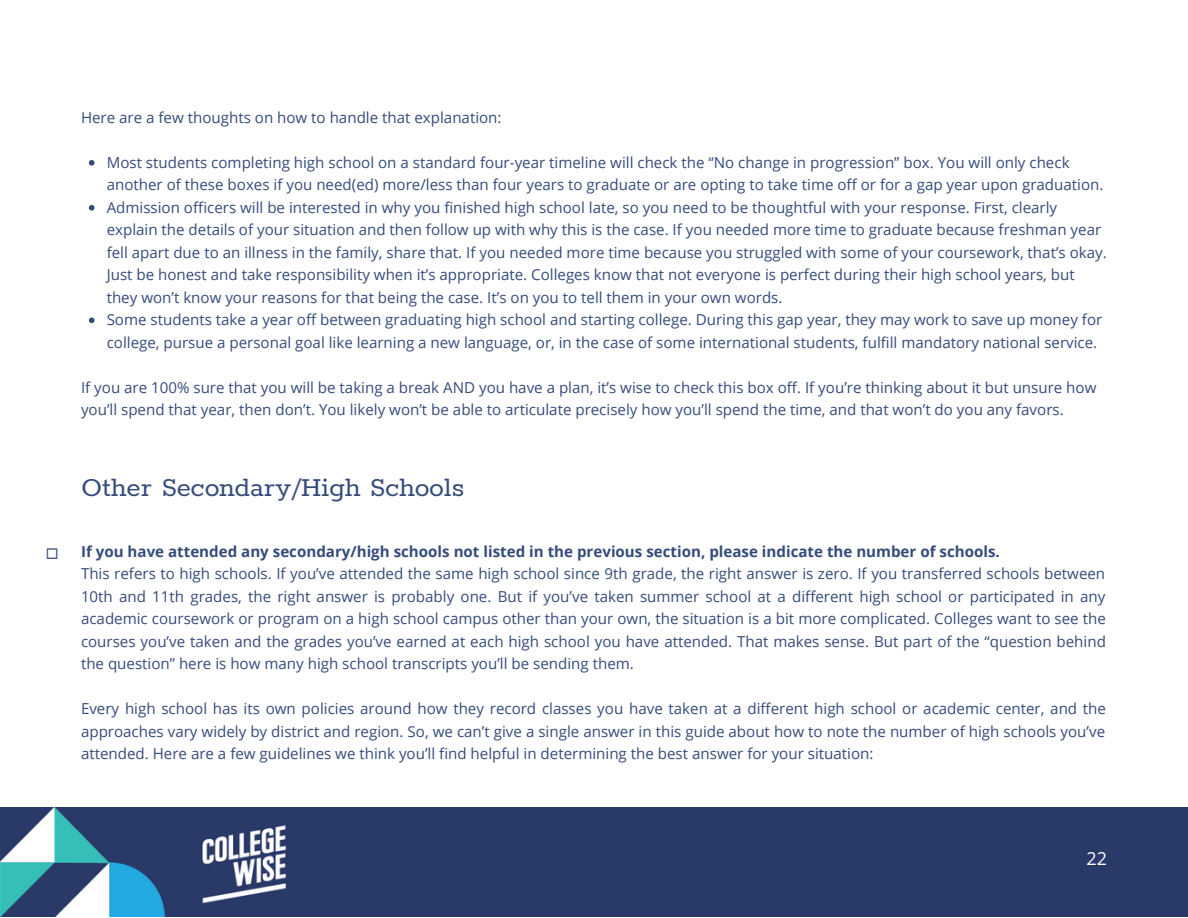
<style>
.page{position:relative;width:1188px;height:918px;background:#fff}
.page>*{position:absolute;margin:0;border:0;box-sizing:border-box;transform-origin:0 0}
.t1{font:29.85px "Rokkitt";color:#354c7b}
.t2{font:27px "Montserrat";color:#354c7b}
.t3{font:18px "Open Sans";color:#fff}
.t4{font:15.15px/22.5px "Open Sans";color:#354c7b}
.t5{font:700 15.15px "Open Sans";color:#354c7b}
</style>
<div class="page">
<img style="left:0;top:808px;width:1188px;height:109px">
<svg style="left:89px;top:160px;width:5px;height:6px"></svg>
<svg style="left:89px;top:205px;width:5px;height:6px"></svg>
<svg style="left:89px;top:317px;width:5px;height:6px"></svg>
<p class="t4" style="left:81px;top:106px;width:422px">Here are a few thoughts on how to handle that explanation:</p>
<p class="t4" style="left:107px;top:151px;width:998px">Most students completing high school on a standard four-year timeline will check the “No change in progression” box. You will only check another of these boxes if you need(ed) more/less than four years to graduate or are opting to take time off or for a gap year upon graduation.</p>
<p class="t4" style="left:107px;top:196px;width:1002px">Admission officers will be interested in why you finished high school late, so you need to be thoughtful with your response. First, clearly explain the details of your situation and then follow up with why this is the case. If you needed more time to graduate because freshman year fell apart due to an illness in the family, share that. If you needed more time because you struggled with some of your coursework, that’s okay.<br>Just be honest and take responsibility when it’s appropriate. Colleges know that not everyone is perfect during their high school years, but they won’t know your reasons for that being the case. It’s on you to tell them in your own words.</p>
<p class="t4" style="left:107px;top:308px;width:997px">Some students take a year off between graduating high school and starting college. During this gap year, they may work to save up money for college, pursue a personal goal like learning a new language, or, in the case of some international students, fulfill mandatory national service.</p>
<p class="t4" style="left:81px;top:376px;width:1017px">If you are 100% sure that you will be taking a break AND you have a plan, it’s wise to check this box off. If you’re thinking about it but unsure how you’ll spend that year, then don’t. You likely won’t be able to articulate precisely how you’ll spend the time, and that won’t do you any favors.</p>
<p class="t2" style="left:44px;top:535px;width:18px">□</p>
<p class="t1" style="left:81px;top:471px;width:385px">Other Secondary/High Schools</p>
<p class="t5" style="left:81px;top:541px;width:920px">If you have attended any secondary/high schools not listed in the previous section, please indicate the number of schools.</p>
<p class="t4" style="left:81px;top:562px;width:1026px;text-align:justify">This refers to high schools. If you’ve attended the same high school since 9th grade, the right answer is zero. If you transferred schools between 10th and 11th grades, the right answer is probably one. But if you’ve taken summer school at a different high school or participated in any academic coursework or program on a high school campus other than your own, the situation is a bit more complicated. Colleges want to see the courses you’ve taken and the grades you’ve earned at each high school you have attended. That makes sense. But part of the “question behind the question” here is how many high school transcripts you’ll be sending them.</p>
<p class="t4" style="left:81px;top:697px;width:1027px;text-align:justify">Every high school has its own policies around how they record classes you have taken at a different high school or academic center, and the approaches vary widely by district and region. So, we can’t give a single answer in this guide about how to note the number of high schools you’ve attended. Here are a few guidelines we think you’ll find helpful in determining the best answer for your situation:</p>
<p class="t3" style="left:1086px;top:845px;width:22px">22</p>
</div>
